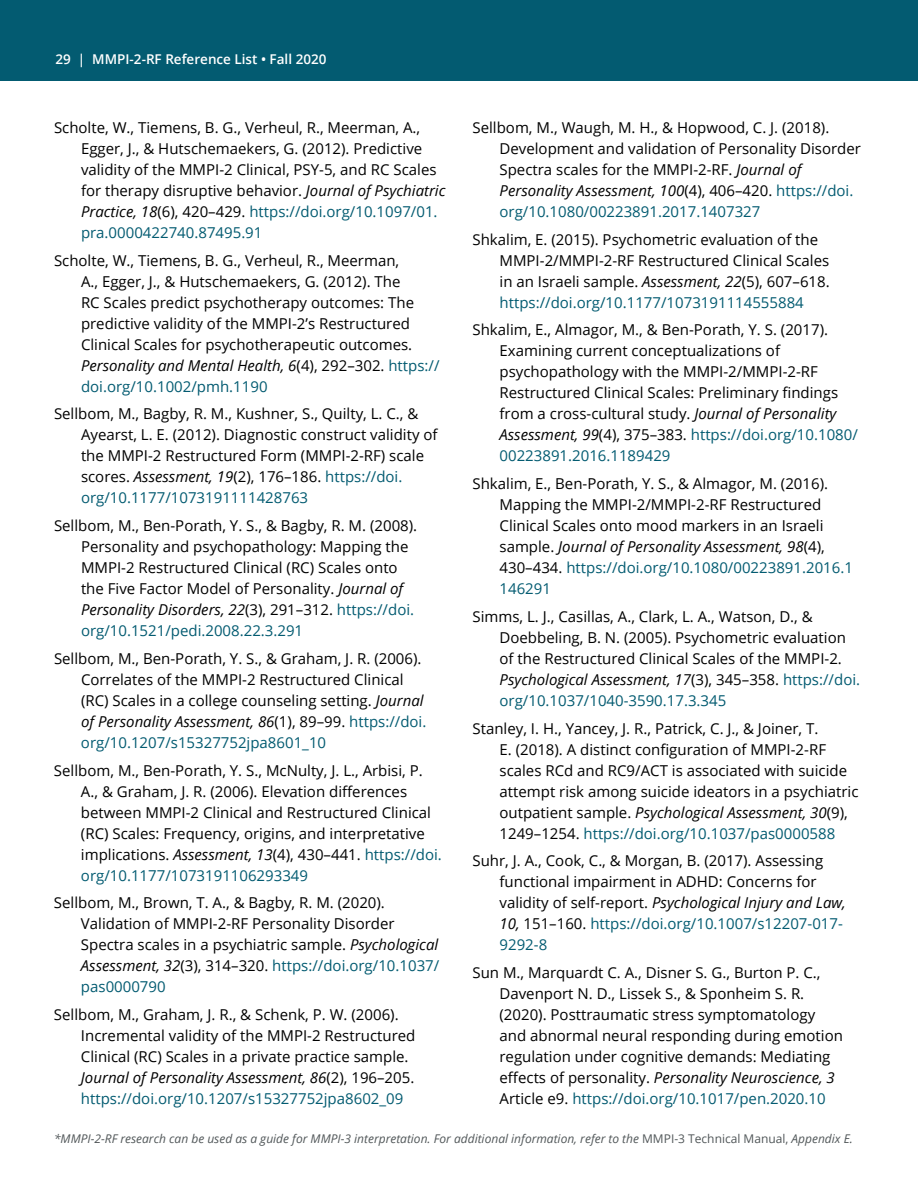
<style>
.page{position:relative;width:918px;height:1188px;background:#fff}
.page>*{position:absolute;margin:0;border:0;box-sizing:border-box;transform-origin:0 0}
.t1{font:15px/21px "Open Sans";color:#000}
.t2{font:600 13.5px "Open Sans";color:#fff}
.t3{font:italic 12px "Open Sans";color:#515759}
.s1{font-style:italic}
.s2{color:#035b71}
.s3{font-style:normal}
</style>
<div class="page">
<div style="left:0;top:0;width:918px;height:81px;background:#035b71"></div>
<p class="t2" style="left:55px;top:50px;width:273px">29 | MMPI-2-RF Reference List • Fall 2020</p>
<p class="t1" style="left:81px;top:117px;width:366px;text-indent:-27px">Scholte, W., Tiemens, B. G., Verheul, R., Meerman, A., Egger, J., &amp; Hutschemaekers, G. (2012). Predictive validity of the MMPI-2 Clinical, PSY-5, and RC Scales for therapy disruptive behavior. <span class="s1">Journal of Psychiatric Practice, 18</span>(6), 420–429. <span class="s2">https://doi.org/10.1097/01. pra.0000422740.87495.91</span></p>
<p class="t1" style="left:81px;top:249px;width:360px;text-indent:-27px">Scholte, W., Tiemens, B. G., Verheul, R., Meerman,<br>A., Egger, J., &amp; Hutschemaekers, G. (2012). The<br>RC Scales predict psychotherapy outcomes: The predictive validity of the MMPI-2’s Restructured Clinical Scales for psychotherapeutic outcomes.<br><span class="s1">Personality and Mental Health, 6</span>(4), 292–302. <span class="s2">https:// doi.org/10.1002/pmh.1190</span></p>
<p class="t1" style="left:81px;top:403px;width:358px;text-indent:-27px">Sellbom, M., Bagby, R. M., Kushner, S., Quilty, L. C., &amp; Ayearst, L. E. (2012). Diagnostic construct validity of the MMPI-2 Restructured Form (MMPI-2-RF) scale scores. <span class="s1">Assessment, 19</span>(2), 176–186. <span class="s2">https://doi. org/10.1177/1073191111428763</span></p>
<p class="t1" style="left:81px;top:515px;width:338px;text-indent:-27px">Sellbom, M., Ben-Porath, Y. S., &amp; Bagby, R. M. (2008).<br>Personality and psychopathology: Mapping the MMPI-2 Restructured Clinical (RC) Scales onto the Five Factor Model of Personality. <span class="s1">Journal of Personality Disorders, 22</span>(3), 291–312. <span class="s2">https://doi. org/10.1521/pedi.2008.22.3.291</span></p>
<p class="t1" style="left:81px;top:648px;width:347px;text-indent:-27px">Sellbom, M., Ben-Porath, Y. S., &amp; Graham, J. R. (2006).<br>Correlates of the MMPI-2 Restructured Clinical (RC) Scales in a college counseling setting. <span class="s1">Journal of Personality Assessment, 86</span>(1), 89–99. <span class="s2">https://doi. org/10.1207/s15327752jpa8601_10</span></p>
<p class="t1" style="left:81px;top:759px;width:362px;text-indent:-27px">Sellbom, M., Ben-Porath, Y. S., McNulty, J. L., Arbisi, P.<br>A., &amp; Graham, J. R. (2006). Elevation differences between MMPI-2 Clinical and Restructured Clinical (RC) Scales: Frequency, origins, and interpretative implications. <span class="s1">Assessment, 13</span>(4), 430–441. <span class="s2">https://doi. org/10.1177/1073191106293349</span></p>
<p class="t1" style="left:81px;top:892px;width:360px;text-indent:-27px">Sellbom, M., Brown, T. A., &amp; Bagby, R. M. (2020).<br>Validation of MMPI-2-RF Personality Disorder Spectra scales in a psychiatric sample. <span class="s1">Psychological Assessment, 32</span>(3), 314–320. <span class="s2">https://doi.org/10.1037/ pas0000790</span></p>
<p class="t1" style="left:81px;top:1004px;width:336px;text-indent:-27px">Sellbom, M., Graham, J. R., &amp; Schenk, P. W. (2006).<br>Incremental validity of the MMPI-2 Restructured Clinical (RC) Scales in a private practice sample.<br><span class="s1">Journal of Personality Assessment, 86</span>(2), 196–205. <span class="s2">https://doi.org/10.1207/s15327752jpa8602_09</span></p>
<p class="t1" style="left:500px;top:117px;width:363px;text-indent:-27px">Sellbom, M., Waugh, M. H., &amp; Hopwood, C. J. (2018).<br>Development and validation of Personality Disorder Spectra scales for the MMPI-2-RF. <span class="s1">Journal of Personality Assessment, 100</span>(4), 406–420. <span class="s2">https://doi. org/10.1080/00223891.2017.1407327</span></p>
<p class="t1" style="left:500px;top:228px;width:332px;text-indent:-27px">Shkalim, E. (2015). Psychometric evaluation of the MMPI-2/MMPI-2-RF Restructured Clinical Scales in an Israeli sample. <span class="s1">Assessment, 22</span>(5), 607–618. <span class="s2">https://doi.org/10.1177/1073191114555884</span></p>
<p class="t1" style="left:500px;top:319px;width:360px;text-indent:-27px">Shkalim, E., Almagor, M., &amp; Ben-Porath, Y. S. (2017).<br>Examining current conceptualizations of psychopathology with the MMPI-2/MMPI-2-RF Restructured Clinical Scales: Preliminary findings from a cross-cultural study. <span class="s1">Journal of Personality Assessment, 99</span>(4), 375–383. <span class="s2">https://doi.org/10.1080/ 00223891.2016.1189429</span></p>
<p class="t1" style="left:500px;top:473px;width:355px;text-indent:-27px">Shkalim, E., Ben-Porath, Y. S., &amp; Almagor, M. (2016).<br>Mapping the MMPI-2/MMPI-2-RF Restructured Clinical Scales onto mood markers in an Israeli sample. <span class="s1">Journal of Personality Assessment, 98</span>(4), 430–434. <span class="s2">https://doi.org/10.1080/00223891.2016.1<br>146291</span></p>
<p class="t1" style="left:500px;top:606px;width:362px;text-indent:-27px">Simms, L. J., Casillas, A., Clark, L. A., Watson, D., &amp; Doebbeling, B. N. (2005). Psychometric evaluation of the Restructured Clinical Scales of the MMPI-2.<br><span class="s1">Psychological Assessment, 17</span>(3), 345–358. <span class="s2">https://doi. org/10.1037/1040-3590.17.3.345</span></p>
<p class="t1" style="left:500px;top:717px;width:360px;text-indent:-27px">Stanley, I. H., Yancey, J. R., Patrick, C. J., &amp; Joiner, T.<br>E. (2018). A distinct configuration of MMPI-2-RF scales RCd and RC9/ACT is associated with suicide attempt risk among suicide ideators in a psychiatric outpatient sample. <span class="s1">Psychological Assessment, 30</span>(9), 1249–1254. <span class="s2">https://doi.org/10.1037/pas0000588</span></p>
<p class="t1" style="left:500px;top:850px;width:348px;text-indent:-27px">Suhr, J. A., Cook, C., &amp; Morgan, B. (2017). Assessing functional impairment in ADHD: Concerns for validity of self-report. <span class="s1">Psychological Injury and Law, 10,</span> 151–160. <span class="s2">https://doi.org/10.1007/s12207-017- 9292-8</span></p>
<p class="t1" style="left:500px;top:962px;width:345px;text-indent:-27px">Sun M., Marquardt C. A., Disner S. G., Burton P. C., Davenport N. D., Lissek S., &amp; Sponheim S. R. (2020). Posttraumatic stress symptomatology and abnormal neural responding during emotion regulation under cognitive demands: Mediating effects of personality. <span class="s1">Personality Neuroscience, 3<br></span>Article e9. <span class="s2">https://doi.org/10.1017/pen.2020.10</span></p>
<p class="t3" style="left:54px;top:1131px;width:800px">*MMPI-2-RF research can be used as a guide for MMPI-3 interpretation. For additional information, refer to the <span class="s3">MMPI-3 Technical Manual,</span> Appendix E.</p>
</div>
